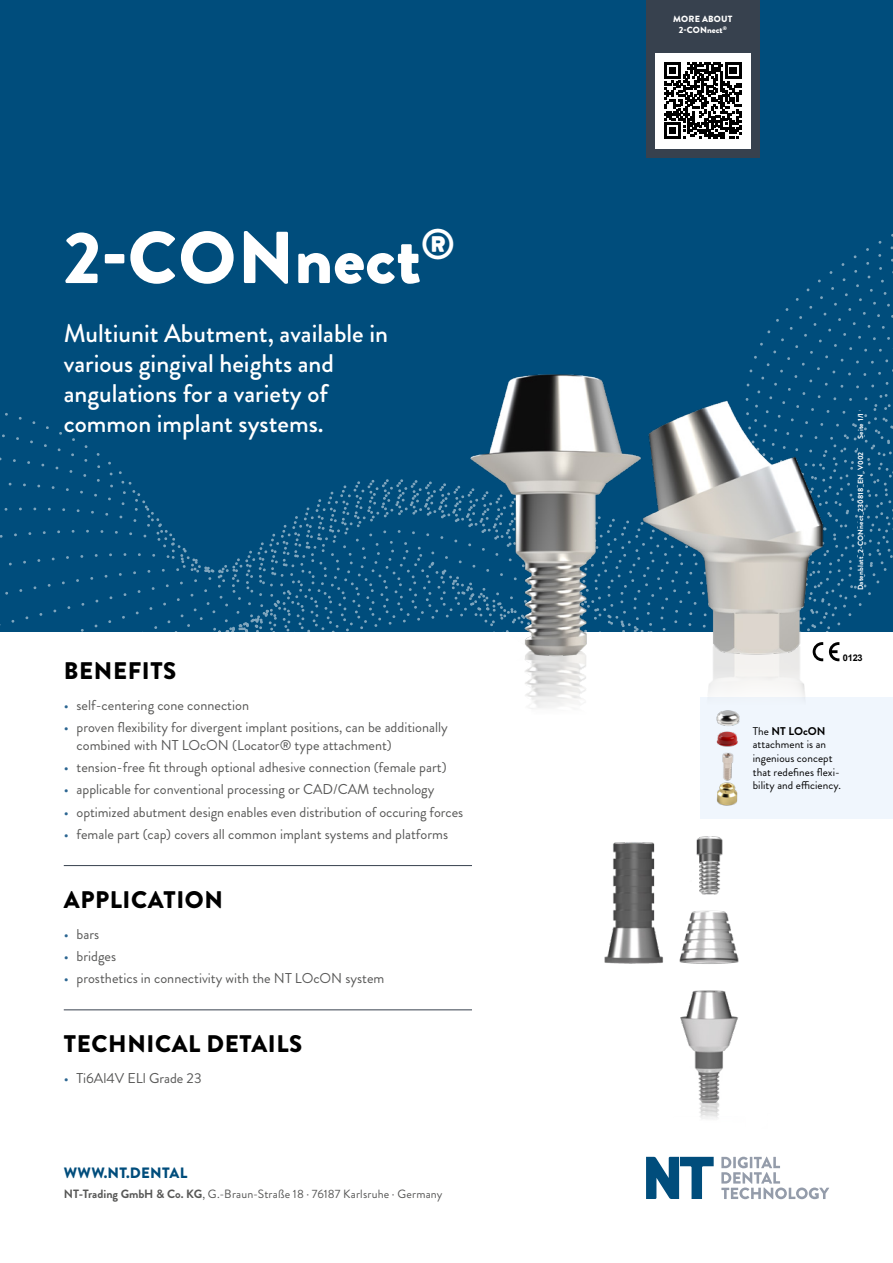
<style>
.page{position:relative;width:893px;height:1263px;background:#fff}
.page>*{position:absolute;margin:0;border:0;box-sizing:border-box;transform-origin:0 0}
.Name{font:900 73.2px "Brandon Grotesque";color:#fff}
.t1{font:500 25.5px/30px "Brandon Grotesque";color:#fff}
.t2{font:900 24px "Brandon Grotesque";letter-spacing:.025em;color:#000}
.t3{font:900 15px "Brandon Grotesque";letter-spacing:.02em;color:#004d7c}
.t4{font:14.25px/18px "Brandon Grotesque";color:#575756}
.t5{font:12px "Brandon Grotesque";letter-spacing:.015em;color:#575756}
.t6{font:11.25px/13.6px "Brandon Grotesque";letter-spacing:.005em;color:#000}
.t7{font:700 9.15px "Arial";color:#000}
.t8{font:900 9px "Brandon Grotesque";color:#fff}
.t9{font:900 9px "Brandon Grotesque";letter-spacing:.02em;color:#fff}
.t10{font:700 7.5px "Brandon Grotesque";letter-spacing:.02em;color:#fff}
.s1{color:#2c6692}
.s2{font-weight:700}
</style>
<div class="page">
<svg style="left:646px;top:1157px;width:68px;height:42px"></svg>
<svg style="left:721px;top:1157px;width:108px;height:42px"></svg>
<div style="left:0;top:0;width:893px;height:631px;background:#004d7c"></div>
<svg style="left:0;top:157px;width:893px;height:474px"></svg>
<div style="left:646px;top:0;width:114px;height:157px;background:#37414e"></div>
<div style="left:700px;top:697px;width:193px;height:122px;background:#f0f6fd"></div>
<img style="left:717px;top:752px;width:21px;height:49px">
<hr style="left:64px;top:865px;width:408px;height:1px;background:#37414e">
<hr style="left:64px;top:1009px;width:408px;height:1px;background:#37414e">
<img style="left:367px;top:263px;width:319px;height:375px">
<img style="left:525px;top:638px;width:280px;height:106px">
<img style="left:583px;top:305px;width:291px;height:385px">
<img style="left:604px;top:801px;width:135px;height:318px">
<div style="left:655px;top:53px;width:95px;height:95px;background:#fff"></div>
<svg style="left:664px;top:62px;width:77px;height:77px"></svg>
<svg style="left:829px;top:642px;width:10px;height:19px"></svg>
<svg style="left:813px;top:642px;width:10px;height:19px"></svg>
<p class="Name" style="left:64px;top:206px;width:393px">2-CONnect<sup>®</sup></p>
<h2 class="t1" style="left:64px;top:318px;width:326px">Multiunit Abutment, available in various gingival heights and angulations for a variety of common implant systems.</h2>
<h3 class="t2" style="left:64px;top:654px;width:114px">BENEFITS</h3>
<p class="t4" style="left:64px;top:696px;width:187px"><span class="s1">•</span> self-centering cone connection</p>
<p class="t4" style="left:77px;top:718px;width:373px;text-indent:-13px"><span class="s1">•</span> proven flexibility for divergent implant positions, can be additionally combined with NT LOcON (Locator® type attachment)</p>
<p class="t4" style="left:64px;top:758px;width:384px"><span class="s1">•</span> tension-free fit through optional adhesive connection (female part)</p>
<p class="t4" style="left:64px;top:781px;width:372px"><span class="s1">•</span> applicable for conventional processing or CAD/CAM technology</p>
<p class="t4" style="left:64px;top:803px;width:401px"><span class="s1">•</span> optimized abutment design enables even distribution of occuring forces</p>
<p class="t4" style="left:64px;top:825px;width:386px"><span class="s1">•</span> female part (cap) covers all common implant systems and platforms</p>
<p class="t2" style="left:64px;top:883px;width:161px">APPLICATION</p>
<p class="t4" style="left:64px;top:925px;width:37px"><span class="s1">•</span> bars</p>
<p class="t4" style="left:64px;top:947px;width:54px"><span class="s1">•</span> bridges</p>
<p class="t4" style="left:64px;top:969px;width:322px"><span class="s1">•</span> prosthetics in connectivity with the NT LOcON system</p>
<p class="t2" style="left:64px;top:1027px;width:240px">TECHNICAL DETAILS</p>
<p class="t4" style="left:64px;top:1069px;width:139px"><span class="s1">•</span> Ti6Al4V ELl Grade 23</p>
<p class="t3" style="left:64px;top:1162px;width:125px">WWW.NT.DENTAL</p>
<p class="t5" style="left:64px;top:1185px;width:380px"><span class="s2">NT-Trading GmbH &amp; Co. KG</span>, G.-Braun-Straße 18 · 76187 Karlsruhe · Germany</p>
<p class="t9" style="left:673px;top:13px;width:61px">MORE ABOUT</p>
<p class="t8" style="left:679px;top:24px;width:50px">2-CONnect<sup>®</sup></p>
<p class="t10" style="left:855px;top:439px;width:27px;rotate:-90deg">Seite 1/1</p>
<p class="t10" style="left:855px;top:590px;width:140px;rotate:-90deg">Datenblatt_2-CONnect_230818_EN_V002</p>
<p class="t7" style="left:843px;top:652px;width:21px">0123</p>
<p class="t6" style="left:753px;top:724px;width:88px">The <span class="s2">NT LOcON </span>attachment is an ingenious concept that redefines flexi-</p>
<p class="t6" style="left:753px;top:779px;width:90px">bility and efficiency.</p>
</div>
